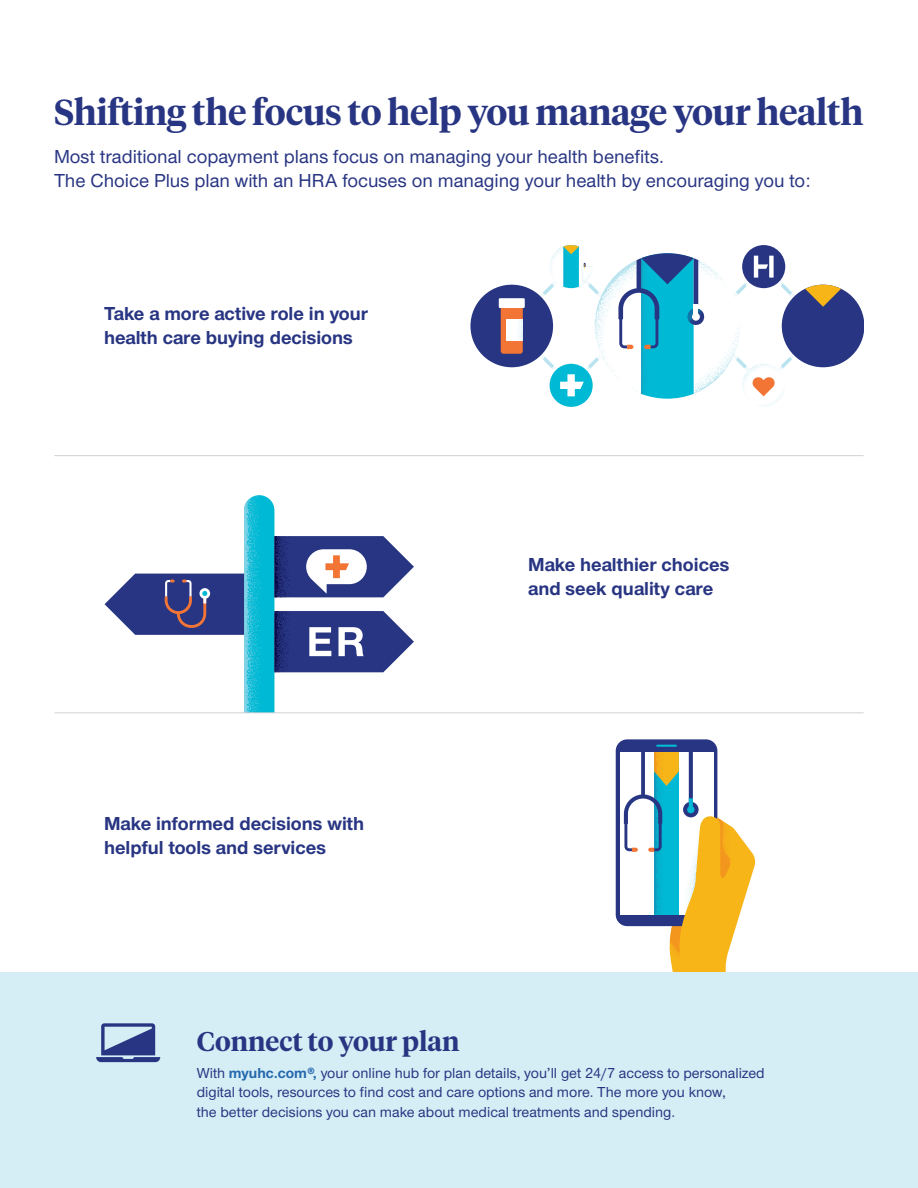
<style>
.page{position:relative;width:918px;height:1188px;background:#fff}
.page>*{position:absolute;margin:0;border:0;box-sizing:border-box;transform-origin:0 0}
.t1{font:600 36px "UHC Serif Headline";letter-spacing:-.01em;color:#283582}
.t2{font:600 27px "UHC Serif Headline";color:#283582}
.t3{font:700 19.5px/24px "UHC Sans";color:#283582}
.t4{font:500 19.5px "UHC Sans";color:#283582}
.t5{font:500 15px/19.5px "UHC Sans";color:#283582}
.s1{font-weight:700;color:#2468ae}
</style>
<div class="page">
<div style="left:782px;top:285px;width:82px;height:82px;background:#283582;border-radius:50%"></div>
<svg style="left:805px;top:285px;width:36px;height:22px"></svg>
<div style="left:470px;top:285px;width:83px;height:82px;background:#283582;border-radius:50%"></div>
<svg style="left:501px;top:308px;width:22px;height:46px"></svg>
<div style="left:499px;top:298px;width:26px;height:10px;background:#fff"></div>
<svg style="left:540px;top:245px;width:255px;height:162px"></svg>
<div style="left:692px;top:313px;width:8px;height:8px;background:#fff;border-radius:50%"></div>
<hr style="left:694px;top:304px;width:4px;height:11px;background:#fff">
<svg style="left:105px;top:495px;width:309px;height:217px"></svg>
<div style="left:616px;top:739px;width:101px;height:187px;background:#283582;border-radius:11px"></div>
<div style="left:620px;top:752px;width:93px;height:162px;background:#fff"></div>
<hr style="left:656px;top:745px;width:21px;height:2px;background:#00b9d4">
<svg style="left:624px;top:752px;width:132px;height:220px"></svg>
<div style="left:0;top:972px;width:918px;height:216px;background:#d5eef5"></div>
<svg style="left:96px;top:1023px;width:64px;height:39px"></svg>
<hr style="left:54px;top:455px;width:810px;height:1px;background:#d1d2d4">
<hr style="left:54px;top:712px;width:810px;height:1px;background:#d1d2d4">
<h2 class="t1" style="left:54px;top:88px;width:811px">Shifting the focus to help you manage your health</h2>
<p class="t4" style="left:54px;top:143px;width:612px">Most traditional copayment plans focus on managing your health benefits.</p>
<p class="t4" style="left:54px;top:167px;width:758px">The Choice Plus plan with an HRA focuses on managing your health by encouraging you to:</p>
<p class="t3" style="left:104px;top:301px;width:266px">Take a more active role in your health care buying decisions</p>
<p class="t3" style="left:104px;top:811px;width:262px">Make informed decisions with helpful tools and services</p>
<p class="t3" style="left:528px;top:551px;width:203px">Make healthier choices and seek quality care</p>
<h3 class="t2" style="left:197px;top:1023px;width:264px">Connect to your plan</h3>
<p class="t5" style="left:197px;top:1062px;width:570px">With <span class="s1">myuhc.com®,</span> your online hub for plan details, you’ll get 24/7 access to personalized digital tools, resources to find cost and care options and more. The more you know,<br>the better decisions you can make about medical treatments and spending.</p>
</div>
